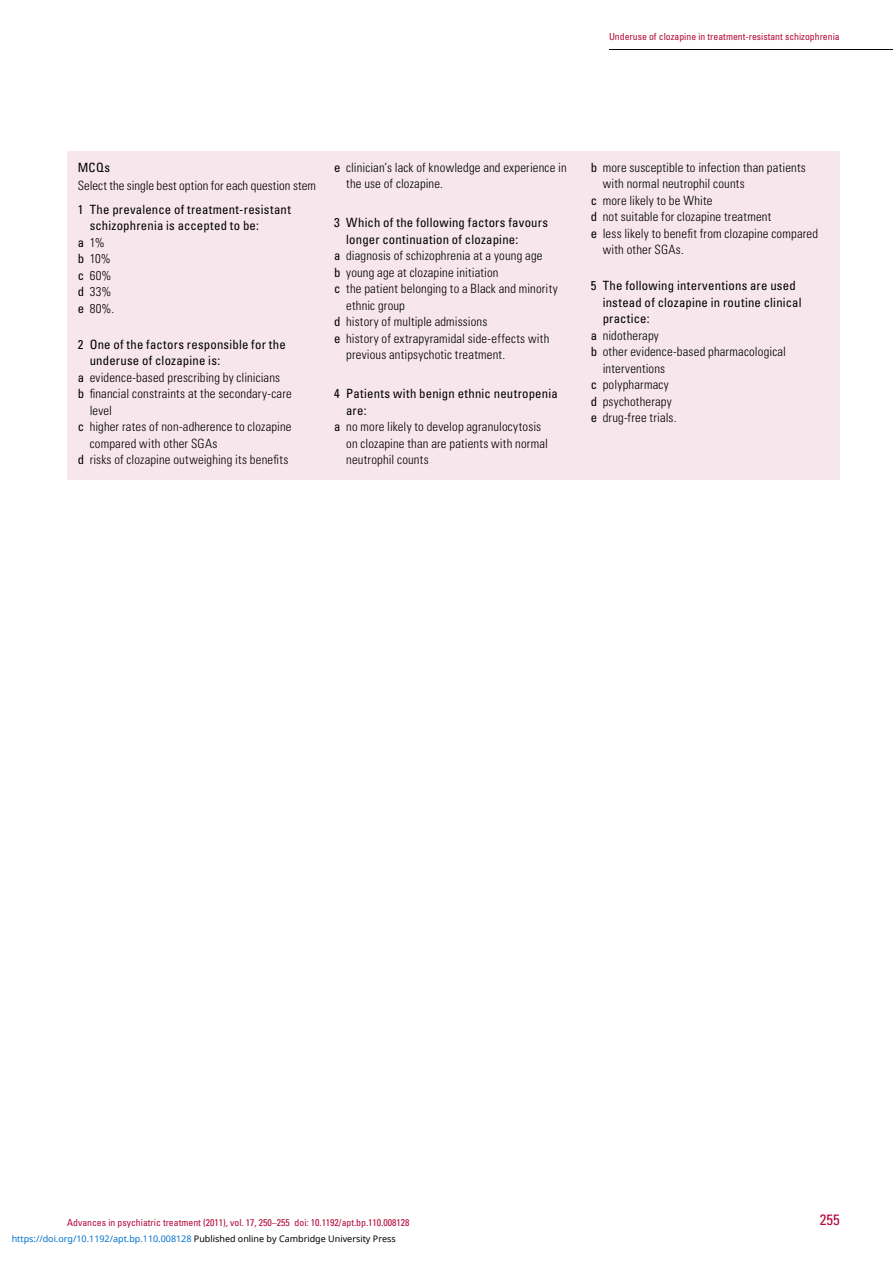
<style>
.page{position:relative;width:893px;height:1263px;background:#fff}
.page>*{position:absolute;margin:0;border:0;box-sizing:border-box;transform-origin:0 0}
.t1{font:condensed 15px "Univers LT Std";color:#b30838}
.t2{font:300 condensed 12.75px/16.5px "Univers LT Std";letter-spacing:.015em;color:#000}
.t3{font:condensed 12.75px "Univers LT Std";letter-spacing:.015em;color:#000}
.t4{font:condensed 9.75px "Univers LT Std";color:#b30838}
.t5{font:9px "Noto Sans";color:#0172cf}
.s1{font-weight:400}
.s2{color:#000}
</style>
<div class="page">
<hr style="left:609px;top:49px;width:231px;height:1px;background:#000">
<hr style="left:839px;top:49px;width:54px;height:1px;background:#000">
<div style="left:67px;top:152px;width:773px;height:328px;background:#f7e6eb"></div>
<p class="t4" style="left:609px;top:30px;width:232px">Underuse of clozapine in treatment-resistant schizophrenia</p>
<p class="t3" style="left:78px;top:159px;width:34px">MCQs</p>
<p class="t2" style="left:78px;top:177px;width:240px">Select the single best option for each question stem</p>
<p class="t3" style="left:78px;top:201px;width:215px">1 The prevalence of treatment-resistant</p>
<p class="t3" style="left:90px;top:218px;width:171px">schizophrenia is accepted to be:</p>
<p class="t2" style="left:78px;top:234px;width:29px"><span class="s1">a</span> 1%</p>
<p class="t2" style="left:78px;top:250px;width:35px"><span class="s1">b</span> 10%</p>
<p class="t2" style="left:78px;top:267px;width:35px"><span class="s1">c</span> 60%</p>
<p class="t2" style="left:78px;top:283px;width:35px"><span class="s1">d</span> 33%</p>
<p class="t2" style="left:78px;top:300px;width:38px"><span class="s1">e</span> 80%.</p>
<p class="t3" style="left:78px;top:336px;width:210px">2 One of the factors responsible for the</p>
<p class="t3" style="left:90px;top:353px;width:132px">underuse of clozapine is:</p>
<p class="t2" style="left:78px;top:369px;width:204px"><span class="s1">a</span> evidence-based prescribing by clinicians</p>
<p class="t2" style="left:78px;top:385px;width:216px"><span class="s1">b</span> financial constraints at the secondary-care</p>
<p class="t2" style="left:90px;top:402px;width:24px">level</p>
<p class="t2" style="left:78px;top:418px;width:215px"><span class="s1">c</span> higher rates of non-adherence to clozapine</p>
<p class="t2" style="left:90px;top:435px;width:129px">compared with other SGAs</p>
<p class="t2" style="left:78px;top:451px;width:212px"><span class="s1">d</span> risks of clozapine outweighing its benefits</p>
<p class="t2" style="left:346px;top:159px;width:222px;text-indent:-12px"><span class="s1">e</span> clinician’s lack of knowledge and experience in the use of clozapine.</p>
<p class="t3" style="left:334px;top:215px;width:215px">3 Which of the following factors favours</p>
<p class="t3" style="left:346px;top:231px;width:174px">longer continuation of clozapine:</p>
<p class="t2" style="left:334px;top:247px;width:210px"><span class="s1">a</span> diagnosis of schizophrenia at a young age</p>
<p class="t2" style="left:334px;top:264px;width:166px"><span class="s1">b</span> young age at clozapine initiation</p>
<p class="t2" style="left:334px;top:280px;width:225px"><span class="s1">c</span> the patient belonging to a Black and minority</p>
<p class="t2" style="left:346px;top:297px;width:60px">ethnic group</p>
<p class="t2" style="left:334px;top:313px;width:155px"><span class="s1">d</span> history of multiple admissions</p>
<p class="t2" style="left:334px;top:330px;width:217px"><span class="s1">e</span> history of extrapyramidal side-effects with</p>
<p class="t2" style="left:346px;top:346px;width:161px">previous antipsychotic treatment.</p>
<p class="t3" style="left:334px;top:386px;width:225px">4 Patients with benign ethnic neutropenia</p>
<p class="t3" style="left:346px;top:402px;width:22px">are:</p>
<p class="t2" style="left:334px;top:418px;width:208px"><span class="s1">a</span> no more likely to develop agranulocytosis</p>
<p class="t2" style="left:346px;top:435px;width:203px">on clozapine than are patients with normal</p>
<p class="t2" style="left:346px;top:451px;width:84px">neutrophil counts</p>
<p class="t2" style="left:591px;top:159px;width:217px"><span class="s1">b</span> more susceptible to infection than patients</p>
<p class="t2" style="left:603px;top:175px;width:144px">with normal neutrophil counts</p>
<p class="t2" style="left:591px;top:192px;width:123px"><span class="s1">c</span> more likely to be White</p>
<p class="t2" style="left:591px;top:208px;width:182px"><span class="s1">d</span> not suitable for clozapine treatment</p>
<p class="t2" style="left:591px;top:225px;width:229px"><span class="s1">e</span> less likely to benefit from clozapine compared</p>
<p class="t2" style="left:603px;top:241px;width:83px">with other SGAs.</p>
<p class="t3" style="left:591px;top:278px;width:207px">5 The following interventions are used</p>
<p class="t3" style="left:603px;top:294px;width:200px">instead of clozapine in routine clinical</p>
<p class="t3" style="left:603px;top:311px;width:49px">practice:</p>
<p class="t2" style="left:591px;top:327px;width:70px"><span class="s1">a</span> nidotherapy</p>
<p class="t2" style="left:591px;top:343px;width:197px"><span class="s1">b</span> other evidence-based pharmacological</p>
<p class="t2" style="left:603px;top:360px;width:64px">interventions</p>
<p class="t2" style="left:591px;top:376px;width:80px"><span class="s1">c</span> polypharmacy</p>
<p class="t2" style="left:591px;top:393px;width:83px"><span class="s1">d</span> psychotherapy</p>
<p class="t2" style="left:591px;top:409px;width:87px"><span class="s1">e</span> drug-free trials.</p>
<p class="t4" style="left:67px;top:1216px;width:344px">Advances in psychiatric treatment (2011), vol. 17, 250–255 doi: 10.1192/apt.bp.110.008128</p>
<p class="t5" style="left:12px;top:1232px;width:386px">https://doi.org/10.1192/apt.bp.110.008128 <span class="s2">Published online by Cambridge University Press</span></p>
<p class="t1" style="left:820px;top:1210px;width:21px">255</p>
</div>
